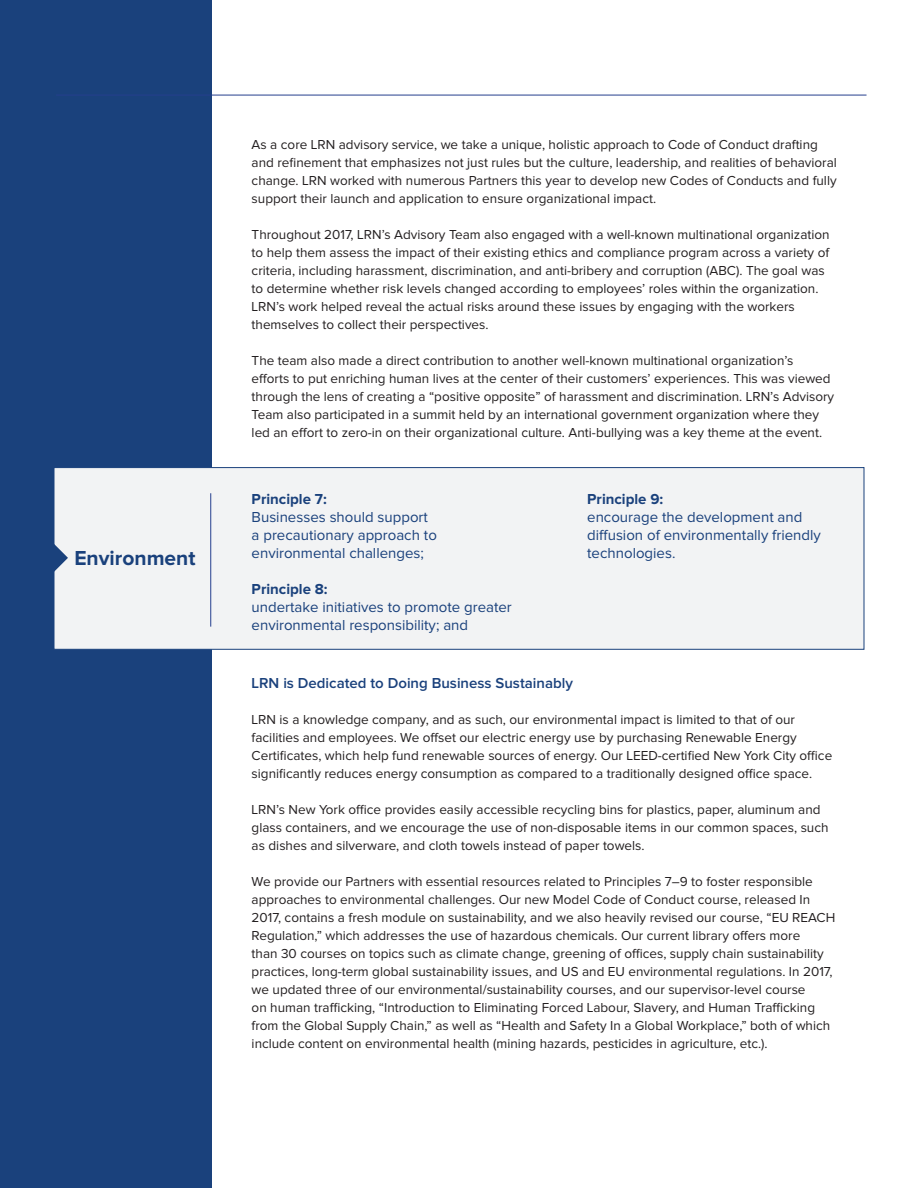
<style>
.page{position:relative;width:918px;height:1188px;background:#fff}
.page>*{position:absolute;margin:0;border:0;box-sizing:border-box;transform-origin:0 0}
.t1{font:700 21px "Proxima Nova";color:#1a417c}
.t2{font:15px/18px "Proxima Nova";color:#1a417c}
.t3{font:600 15px "Proxima Nova";color:#1a417c}
.t4{font:13.5px/18px "Proxima Nova";color:#231f20}
.s1{font-weight:700}
</style>
<div class="page">
<div style="left:1px;top:0;width:211px;height:1188px;background:#1a417c"></div>
<hr style="left:56px;top:95px;width:811px;height:1px;background:#253f8e">
<div style="left:54px;top:467px;width:810px;height:182px;background:#f2f3f4;border:1px solid #1a417c"></div>
<hr style="left:210px;top:493px;width:1px;height:134px;background:#253f8e">
<svg style="left:54px;top:525px;width:14px;height:67px"></svg>
<p class="t1" style="left:74px;top:548px;width:123px">Environment</p>
<p class="t4" style="left:252px;top:136px;width:587px">As a core LRN advisory service, we take a unique, holistic approach to Code of Conduct drafting and refinement that emphasizes not just rules but the culture, leadership, and realities of behavioral change. LRN worked with numerous Partners this year to develop new Codes of Conducts and fully support their launch and application to ensure organizational impact.</p>
<p class="t4" style="left:252px;top:226px;width:580px">Throughout 2017, LRN’s Advisory Team also engaged with a well-known multinational organization to help them assess the impact of their existing ethics and compliance program across a variety of criteria, including harassment, discrimination, and anti-bribery and corruption (ABC). The goal was to determine whether risk levels changed according to employees’ roles within the organization.<br>LRN’s work helped reveal the actual risks around these issues by engaging with the workers themselves to collect their perspectives.</p>
<p class="t4" style="left:252px;top:352px;width:584px">The team also made a direct contribution to another well-known multinational organization’s efforts to put enriching human lives at the center of their customers’ experiences. This was viewed through the lens of creating a “positive opposite” of harassment and discrimination. LRN’s Advisory Team also participated in a summit held by an international government organization where they led an effort to zero-in on their organizational culture. Anti-bullying was a key theme at the event.</p>
<p class="t2" style="left:252px;top:491px;width:187px"><span class="s1">Principle 7:<br></span>Businesses should support a precautionary approach to environmental challenges;</p>
<p class="t2" style="left:252px;top:581px;width:262px"><span class="s1">Principle 8:<br></span>undertake initiatives to promote greater environmental responsibility; and</p>
<p class="t2" style="left:587px;top:491px;width:235px"><span class="s1">Principle 9:<br></span>encourage the development and diffusion of environmentally friendly technologies.</p>
<p class="t3" style="left:252px;top:676px;width:323px">LRN is Dedicated to Doing Business Sustainably</p>
<p class="t4" style="left:252px;top:711px;width:582px">LRN is a knowledge company, and as such, our environmental impact is limited to that of our facilities and employees. We offset our electric energy use by purchasing Renewable Energy Certificates, which help fund renewable sources of energy. Our LEED-certified New York City office significantly reduces energy consumption as compared to a traditionally designed office space.</p>
<p class="t4" style="left:252px;top:801px;width:578px">LRN’s New York office provides easily accessible recycling bins for plastics, paper, aluminum and glass containers, and we encourage the use of non-disposable items in our common spaces, such as dishes and silverware, and cloth towels instead of paper towels.</p>
<p class="t4" style="left:252px;top:873px;width:585px">We provide our Partners with essential resources related to Principles 7–9 to foster responsible approaches to environmental challenges. Our new Model Code of Conduct course, released In 2017, contains a fresh module on sustainability, and we also heavily revised our course, “EU REACH Regulation,” which addresses the use of hazardous chemicals. Our current library offers more<br>than 30 courses on topics such as climate change, greening of offices, supply chain sustainability practices, long-term global sustainability issues, and US and EU environmental regulations. In 2017, we updated three of our environmental/sustainability courses, and our supervisor-level course<br>on human trafficking, “Introduction to Eliminating Forced Labour, Slavery, and Human Trafficking from the Global Supply Chain,” as well as “Health and Safety In a Global Workplace,” both of which include content on environmental health (mining hazards, pesticides in agriculture, etc.).</p>
</div>
